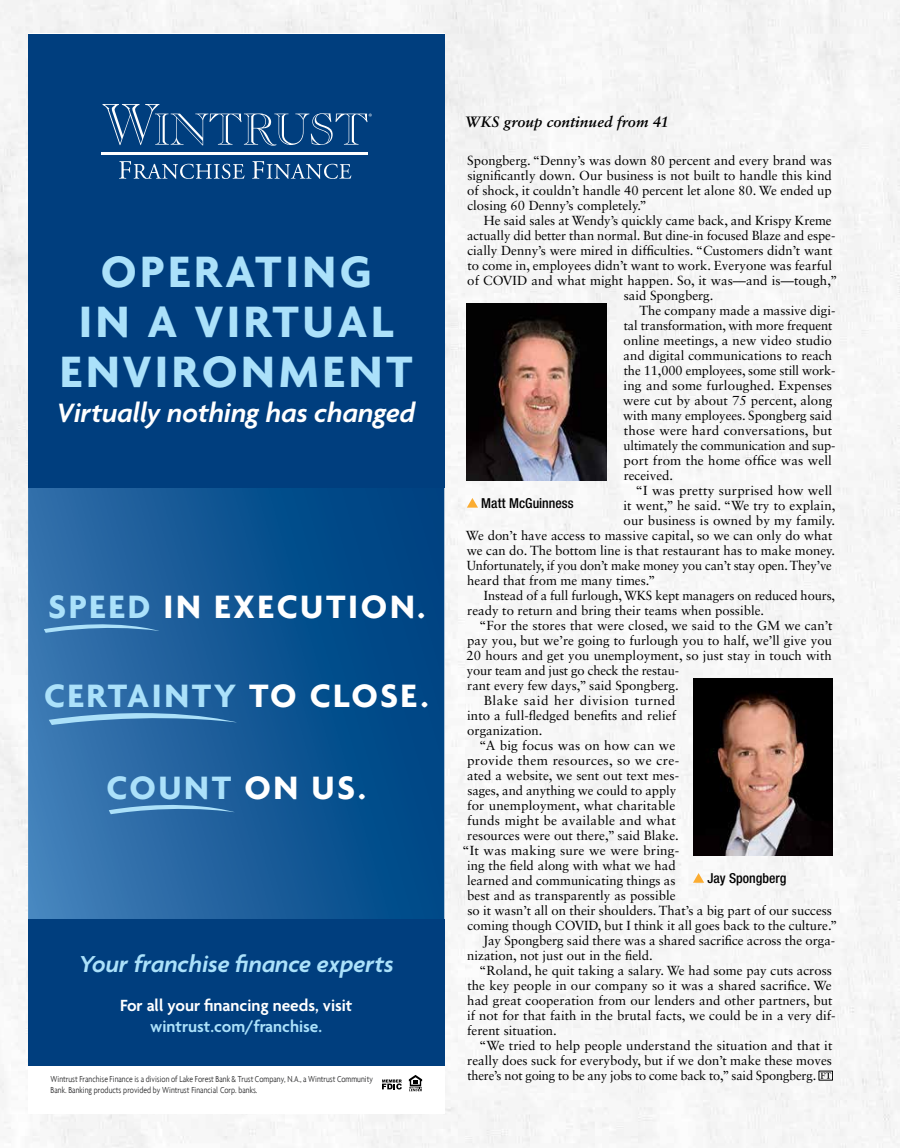
<style>
.page{position:relative;width:900px;height:1148px;background:#fff}
.page>*{position:absolute;margin:0;border:0;box-sizing:border-box;transform-origin:0 0}
.t1{font:700 47.5px/50px "Agenda";letter-spacing:.075em;color:#abe1fa;text-align:center}
.t2{font:700 35px "Agenda";letter-spacing:.075em;color:#abe1fa}
.t3{font:700 35px "Agenda";letter-spacing:.075em;color:#fff}
.t4{font:italic 600 28.75px "Agenda";color:#fff}
.t5{font:italic 600 25px "Agenda";color:#abe1fa}
.t6{font:600 17.5px "Agenda";color:#fff}
.t7{font:600 17.5px "Agenda";color:#abe1fa}
.t8{font:italic 700 15px "Sabon LT Std";letter-spacing:.005em;color:#000}
.t9{font:500 condensed 13.75px "Helvetica Neue LT Std";color:#000}
.t10{font:13.12px/15px "Sabon LT Std";color:#000;text-align:justify}
.t11{font:13.12px "Sabon LT Std";letter-spacing:.02em;color:#000}
.t12{font:13.12px "Sabon LT Std";letter-spacing:.035em;color:#000}
.t13{font:300 condensed 9.38px/10.6px "Agenda";color:#2e2e2f}
.s1{color:#abe1fa}
.s2{color:#fff}
</style>
<div class="page">
<img style="left:0;top:0;width:900px;height:1148px">
<svg style="left:821px;top:1072px;width:10px;height:6px"></svg>
<img style="left:467px;top:303px;width:139px;height:177px">
<svg style="left:467px;top:498px;width:11px;height:9px"></svg>
<img style="left:693px;top:678px;width:139px;height:177px">
<svg style="left:693px;top:873px;width:11px;height:9px"></svg>
<div style="left:28px;top:34px;width:416px;height:1080px;background:#fff"></div>
<svg style="left:28px;top:487px;width:416px;height:432px;background:#175b98"></svg>
<svg style="left:382px;top:1079px;width:20px;height:10px"></svg>
<svg style="left:409px;top:1075px;width:13px;height:16px"></svg>
<div style="left:28px;top:919px;width:416px;height:146px;background:#003e7e"></div>
<div style="left:28px;top:34px;width:416px;height:453px;background:#003e7e"></div>
<svg style="left:119px;top:161px;width:126px;height:18px"></svg>
<svg style="left:252px;top:161px;width:99px;height:18px"></svg>
<hr style="left:101px;top:152px;width:267px;height:2px;background:#fff">
<svg style="left:103px;top:104px;width:269px;height:42px"></svg>
<svg style="left:109px;top:797px;width:126px;height:17px;background:#427fb3"></svg>
<svg style="left:44px;top:617px;width:115px;height:16px;background:#4481b5"></svg>
<svg style="left:49px;top:703px;width:188px;height:22px;background:#427fb4"></svg>
<h1 class="t1" style="left:60px;top:245px;width:354px">OPERATING<br>IN A VIRTUAL<br>ENVIRONMENT</h1>
<h3 class="t4" style="left:57px;top:397px;width:360px">Virtually nothing has changed</h3>
<h2 class="t3" style="left:48px;top:585px;width:378px"><span class="s1">SPEED</span> IN EXECUTION.</h2>
<h2 class="t2" style="left:44px;top:674px;width:386px">CERTAINTY <span class="s2">TO CLOSE.</span></h2>
<h2 class="t2" style="left:107px;top:766px;width:261px">COUNT <span class="s2">ON US.</span></h2>
<h3 class="t5" style="left:79px;top:950px;width:316px">Your franchise finance experts</h3>
<h3 class="t6" style="left:120px;top:995px;width:234px">For all your financing needs, visit</h3>
<h3 class="t7" style="left:150px;top:1016px;width:173px">wintrust.com/franchise.</h3>
<p class="t13" style="left:51px;top:1073px;width:324px">Wintrust Franchise Finance is a division of Lake Forest Bank &amp; Trust Company, N.A., a Wintrust Community<br>Bank. Banking products provided by Wintrust Financial Corp. banks.</p>
<p class="t8" style="left:465px;top:112px;width:205px">WKS group continued from 41</p>
<p class="t10" style="left:467px;top:153px;width:366px">Spongberg. “Denny’s was down 80 percent and every brand was significantly down. Our business is not built to handle this kind of shock, it couldn’t handle 40 percent let alone 80. We ended up closing 60 Denny’s completely.”</p>
<p class="t10" style="left:484px;top:213px;width:349px">He said sales at Wendy’s quickly came back, and Krispy Kreme</p>
<p class="t10" style="left:467px;top:228px;width:370px">actually did better than normal. But dine-in focused Blaze and espe-</p>
<p class="t10" style="left:467px;top:243px;width:366px">cially Denny’s were mired in difficulties. “Customers didn’t want</p>
<p class="t10" style="left:467px;top:258px;width:366px">to come in, employees didn’t want to work. Everyone was fearful</p>
<p class="t10" style="left:467px;top:273px;width:372px">of COVID and what might happen. So, it was—and is—tough,”</p>
<p class="t10" style="left:624px;top:288px;width:91px">said Spongberg.</p>
<p class="t10" style="left:640px;top:303px;width:197px">The company made a massive digi-</p>
<p class="t10" style="left:624px;top:318px;width:210px">tal transformation, with more frequent</p>
<p class="t10" style="left:624px;top:333px;width:210px">online meetings, a new video studio</p>
<p class="t10" style="left:624px;top:348px;width:210px">and digital communications to reach</p>
<p class="t10" style="left:624px;top:363px;width:213px">the 11,000 employees, some still work-</p>
<p class="t10" style="left:624px;top:378px;width:210px">ing and some furloughed. Expenses</p>
<p class="t10" style="left:623px;top:393px;width:211px">were cut by about 75 percent, along</p>
<p class="t10" style="left:623px;top:408px;width:210px">with many employees. Spongberg said</p>
<p class="t10" style="left:624px;top:423px;width:210px">those were hard conversations, but</p>
<p class="t10" style="left:624px;top:438px;width:213px">ultimately the communication and sup-</p>
<p class="t10" style="left:624px;top:453px;width:210px">port from the home office was well</p>
<p class="t10" style="left:624px;top:468px;width:51px">received.</p>
<p class="t10" style="left:636px;top:483px;width:198px">“I was pretty surprised how well</p>
<p class="t10" style="left:624px;top:498px;width:213px">it went,” he said. “We try to explain,</p>
<p class="t10" style="left:624px;top:513px;width:213px">our business is owned by my family.</p>
<p class="t10" style="left:466px;top:528px;width:368px">We don’t have access to massive capital, so we can only do what</p>
<p class="t10" style="left:467px;top:543px;width:370px">we can do. The bottom line is that restaurant has to make money.</p>
<p class="t10" style="left:467px;top:558px;width:367px">Unfortunately, if you don’t make money you can’t stay open. They’ve</p>
<p class="t10" style="left:467px;top:573px;width:190px">heard that from me many times.”</p>
<p class="t10" style="left:484px;top:588px;width:353px">Instead of a full furlough, WKS kept managers on reduced hours,</p>
<p class="t10" style="left:467px;top:603px;width:298px">ready to return and bring their teams when possible.</p>
<p class="t10" style="left:479px;top:618px;width:355px">“For the stores that were closed, we said to the GM we can’t</p>
<p class="t10" style="left:467px;top:633px;width:366px">pay you, but we’re going to furlough you to half, we’ll give you</p>
<p class="t10" style="left:467px;top:648px;width:367px">20 hours and get you unemployment, so just stay in touch with</p>
<p class="t10" style="left:467px;top:663px;width:214px">your team and just go check the restau-</p>
<p class="t10" style="left:467px;top:678px;width:213px">rant every few days,” said Spongberg.</p>
<p class="t12" style="left:484px;top:693px;width:193px">Blake said her division turned</p>
<p class="t10" style="left:467px;top:708px;width:210px">into a full-fledged benefits and relief</p>
<p class="t10" style="left:467px;top:723px;width:77px">organization.</p>
<p class="t10" style="left:479px;top:738px;width:198px">“A big focus was on how can we</p>
<p class="t11" style="left:467px;top:753px;width:213px">provide them resources, so we cre-</p>
<p class="t10" style="left:467px;top:768px;width:213px">ated a website, we sent out text mes-</p>
<p class="t10" style="left:467px;top:783px;width:210px">sages, and anything we could to apply</p>
<p class="t10" style="left:467px;top:798px;width:210px">for unemployment, what charitable</p>
<p class="t10" style="left:467px;top:813px;width:210px">funds might be available and what</p>
<p class="t10" style="left:467px;top:828px;width:213px">resources were out there,” said Blake.</p>
<p class="t10" style="left:462px;top:843px;width:219px">“It was making sure we were bring-</p>
<p class="t10" style="left:467px;top:858px;width:210px">ing the field along with what we had</p>
<p class="t10" style="left:467px;top:873px;width:210px">learned and communicating things as</p>
<p class="t10" style="left:467px;top:888px;width:210px">best and as transparently as possible</p>
<p class="t10" style="left:467px;top:903px;width:366px">so it wasn’t all on their shoulders. That’s a big part of our success</p>
<p class="t10" style="left:467px;top:918px;width:372px">coming though COVID, but I think it all goes back to the culture.”</p>
<p class="t10" style="left:483px;top:933px;width:354px">Jay Spongberg said there was a shared sacrifice across the orga-</p>
<p class="t10" style="left:467px;top:948px;width:187px">nization, not just out in the field.</p>
<p class="t10" style="left:479px;top:963px;width:354px">“Roland, he quit taking a salary. We had some pay cuts across</p>
<p class="t10" style="left:467px;top:978px;width:366px">the key people in our company so it was a shared sacrifice. We</p>
<p class="t10" style="left:467px;top:993px;width:367px">had great cooperation from our lenders and other partners, but</p>
<p class="t10" style="left:467px;top:1008px;width:370px">if not for that faith in the brutal facts, we could be in a very dif-</p>
<p class="t10" style="left:467px;top:1023px;width:91px">ferent situation.</p>
<p class="t10" style="left:479px;top:1038px;width:355px">“We tried to help people understand the situation and that it</p>
<p class="t10" style="left:467px;top:1053px;width:366px">really does suck for everybody, but if we don’t make these moves</p>
<p class="t10" style="left:467px;top:1068px;width:350px">there’s not going to be any jobs to come back to,” said Spongberg.</p>
<p class="t9" style="left:481px;top:494px;width:94px">Matt McGuinness</p>
<p class="t9" style="left:707px;top:869px;width:80px">Jay Spongberg</p>
</div>
